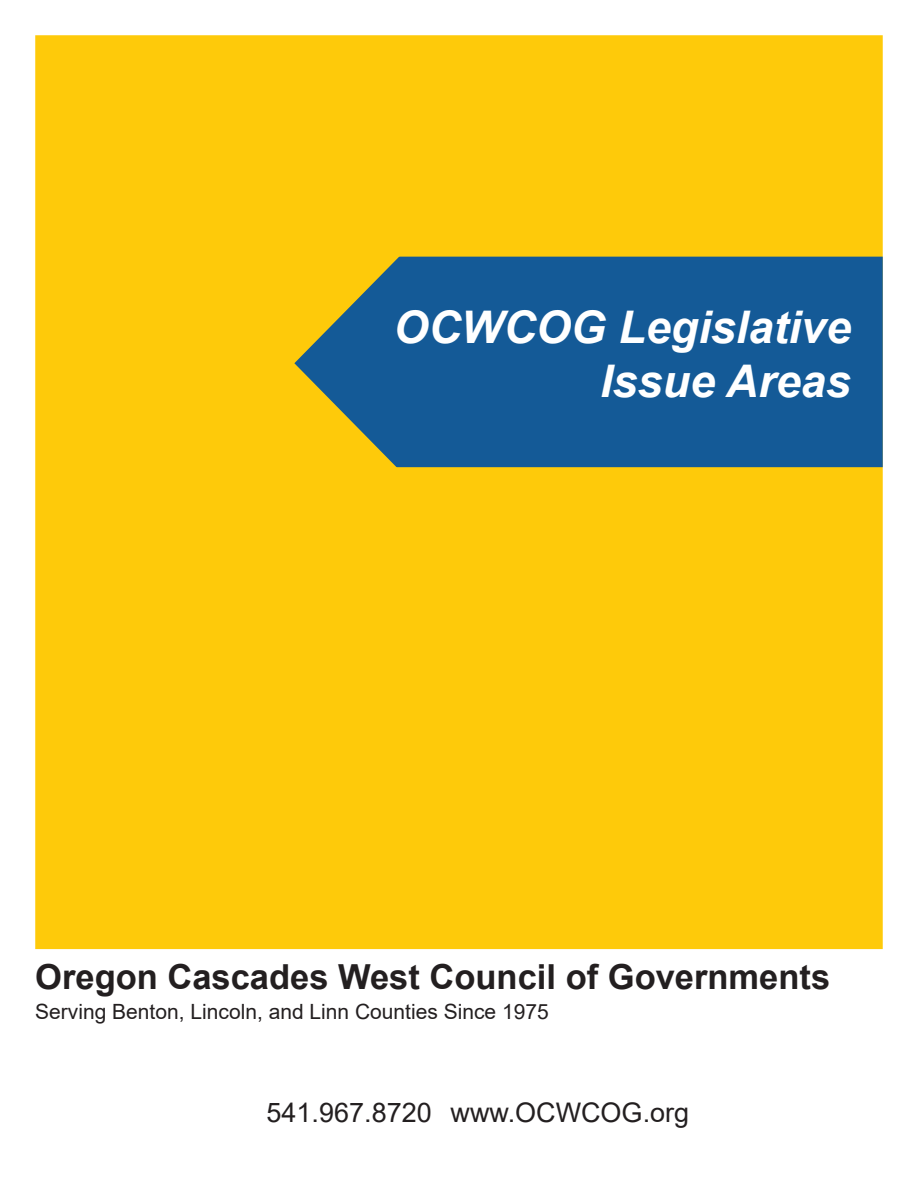
<style>
.page{position:relative;width:918px;height:1188px;background:#fff}
.page>*{position:absolute;margin:0;border:0;box-sizing:border-box;transform-origin:0 0}
.t1{font:italic 700 45px/54px "Arial";color:#fff;text-align:right}
.t2{font:700 34.5px "Arial";color:#231f20}
.t3{font:27px "Arial";color:#231f20}
.t4{font:21px "Arial";color:#231f20}
</style>
<div class="page">
<div style="left:35px;top:35px;width:848px;height:914px;background:#feca0a;border:2px solid #feca0a"></div>
<div style="left:408px;top:257px;width:475px;height:210px;background:#145a97"></div>
<svg style="left:325px;top:256px;width:83px;height:76px;fill:#145a97"></svg>
<svg style="left:294px;top:332px;width:130px;height:136px;fill:#145a97"></svg>
<h1 class="t1" style="left:393px;top:302px;width:459px">OCWCOG Legislative<br>Issue Areas</h1>
<h2 class="t2" style="left:35px;top:952px;width:796px">Oregon Cascades West Council of Governments</h2>
<p class="t4" style="left:35px;top:997px;width:515px">Serving Benton, Lincoln, and Linn Counties Since 1975</p>
<p class="t3" style="left:267px;top:1094px;width:424px">541.967.8720 www.OCWCOG.org</p>
</div>
